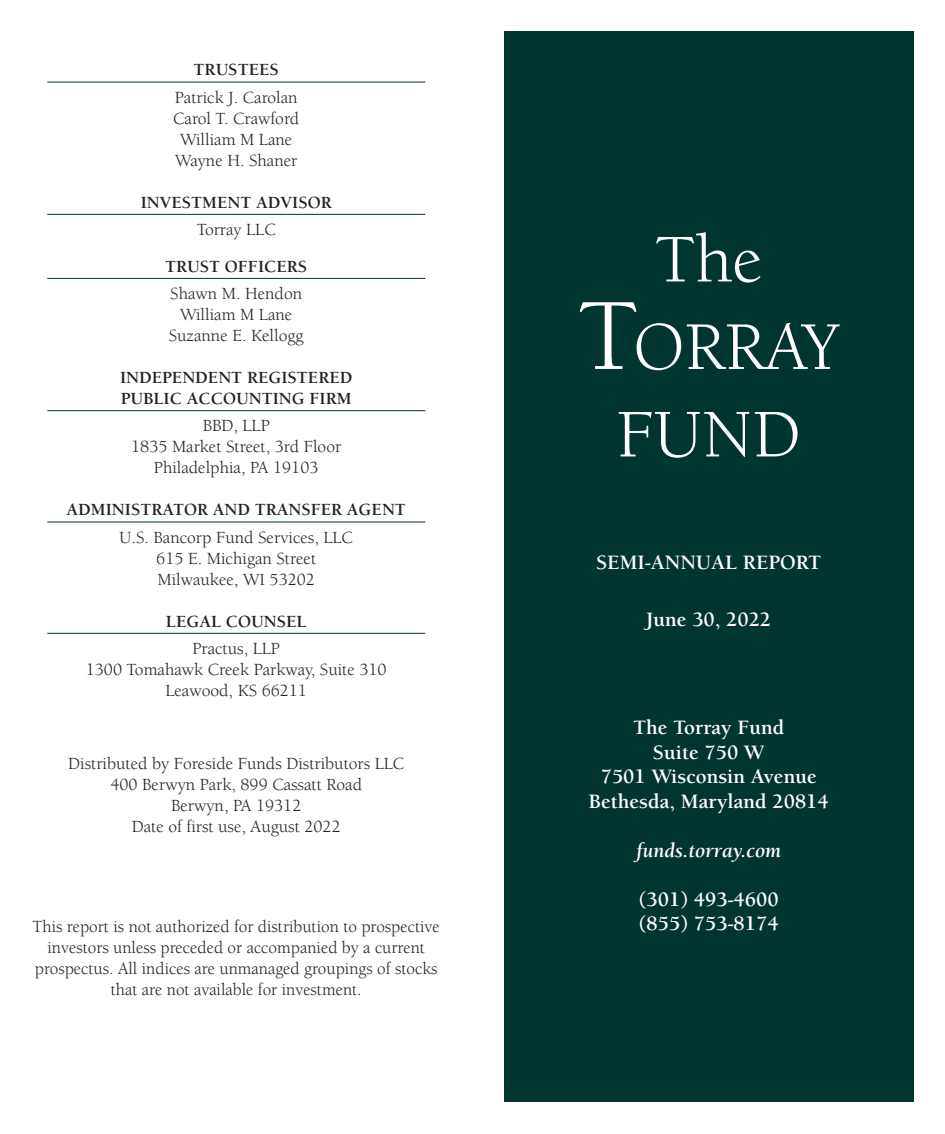
<style>
.page{position:relative;width:945px;height:1134px;background:#fff}
.page>*{position:absolute;margin:0;border:0;box-sizing:border-box;transform-origin:0 0}
.t1{font:70px/87.5px "Berkeley";color:#fff;text-align:center}
.t2{font:700 21px/24.5px "Berkeley";color:#fff;text-align:center}
.t3{font:italic 700 21px "Berkeley";color:#fff}
.t4{font:17.5px/21px "Berkeley";color:#231f20;text-align:center}
.t5{font:700 17.5px/21px "Berkeley";color:#231f20}
.s1{font-size:105px}
</style>
<div class="page">
<hr style="left:47px;top:82px;width:378px;height:1px;background:#003530">
<hr style="left:47px;top:214px;width:378px;height:1px;background:#003530">
<hr style="left:47px;top:278px;width:378px;height:1px;background:#003530">
<hr style="left:47px;top:410px;width:378px;height:1px;background:#003530">
<hr style="left:47px;top:522px;width:378px;height:1px;background:#003530">
<hr style="left:47px;top:633px;width:378px;height:1px;background:#003530">
<div style="left:504px;top:32px;width:410px;height:1070px;background:#003530"></div>
<p class="t5" style="left:194px;top:61px;width:87px">TRUSTEES</p>
<p class="t4" style="left:173px;top:88px;width:128px">Patrick J. Carolan<br>Carol T. Crawford<br>William M Lane<br>Wayne H. Shaner</p>
<p class="t5" style="left:141px;top:193px;width:193px">INVESTMENT ADVISOR</p>
<p class="t4" style="left:197px;top:220px;width:80px">Torray LLC</p>
<p class="t5" style="left:165px;top:257px;width:144px">TRUST OFFICERS</p>
<p class="t4" style="left:169px;top:284px;width:136px">Shawn M. Hendon<br>William M Lane<br>Suzanne E. Kellogg</p>
<p class="t5" style="left:120px;top:368px;width:234px">INDEPENDENT REGISTERED<br>PUBLIC ACCOUNTING FIRM</p>
<p class="t4" style="left:131px;top:417px;width:212px">BBD, LLP<br>1835 Market Street, 3rd Floor<br>Philadelphia, PA 19103</p>
<p class="t5" style="left:67px;top:501px;width:341px">ADMINISTRATOR AND TRANSFER AGENT</p>
<p class="t4" style="left:120px;top:528px;width:235px">U.S. Bancorp Fund Services, LLC<br>615 E. Michigan Street<br>Milwaukee, WI 53202</p>
<p class="t5" style="left:166px;top:612px;width:142px">LEGAL COUNSEL</p>
<p class="t4" style="left:86px;top:639px;width:302px">Practus, LLP<br>1300 Tomahawk Creek Parkway, Suite 310<br>Leawood, KS 66211</p>
<p class="t4" style="left:68px;top:755px;width:338px">Distributed by Foreside Funds Distributors LLC<br>400 Berwyn Park, 899 Cassatt Road<br>Berwyn, PA 19312<br>Date of first use, August 2022</p>
<p class="t4" style="left:33px;top:918px;width:409px">This report is not authorized for distribution to prospective investors unless preceded or accompanied by a current prospectus. All indices are unmanaged groupings of stocks that are not available for investment.</p>
<h1 class="t1" style="left:578px;top:222px;width:263px">The<br><span class="s1">T</span>ORRAY<br>FUND</h1>
<p class="t2" style="left:596px;top:552px;width:227px">SEMI-ANNUAL REPORT</p>
<p class="t2" style="left:646px;top:608px;width:127px">June 30, 2022</p>
<p class="t2" style="left:589px;top:717px;width:242px">The Torray Fund<br>Suite 750 W<br>7501 Wisconsin Avenue<br>Bethesda, Maryland 20814</p>
<p class="t3" style="left:636px;top:842px;width:146px">funds.torray.com</p>
<p class="t2" style="left:639px;top:888px;width:141px;text-align:left">(301) 493-4600 (855) 753-8174</p>
</div>
